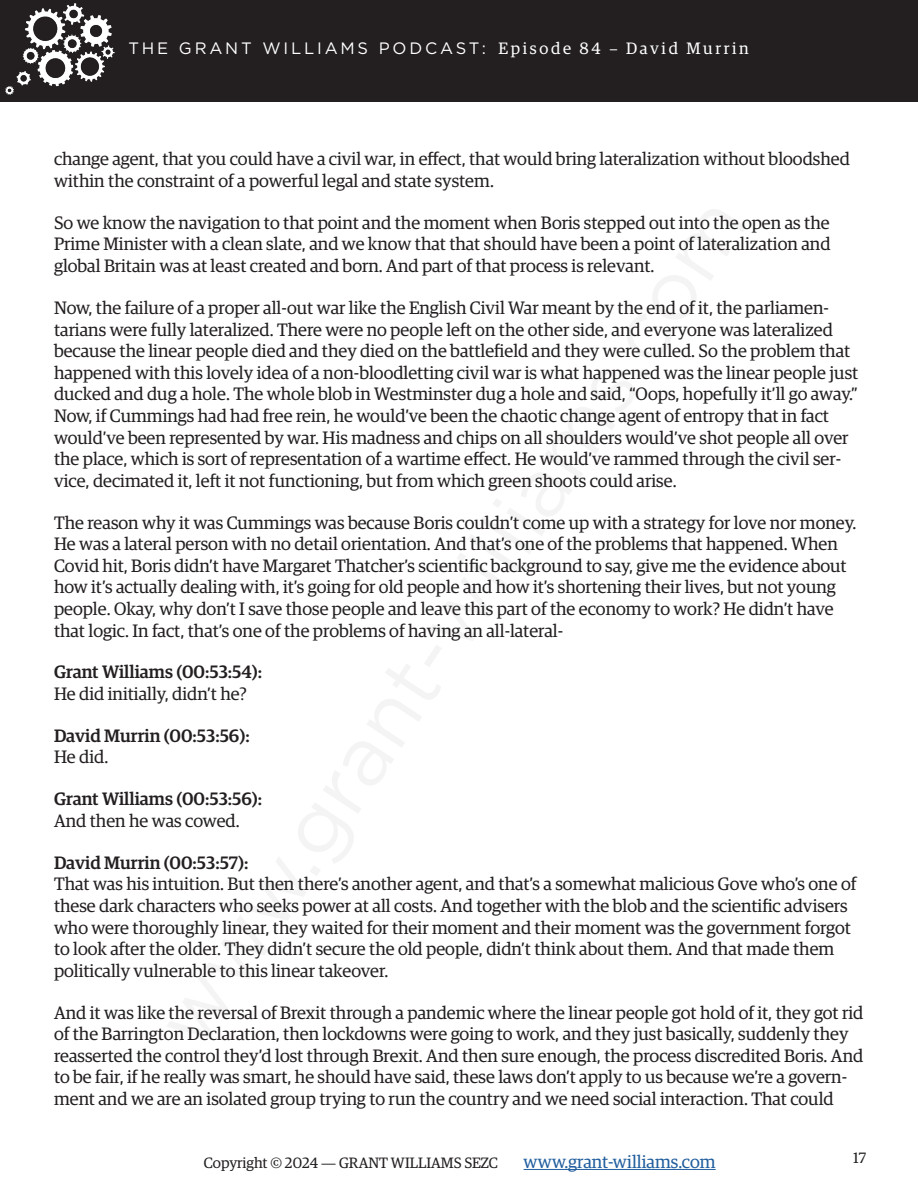
<style>
.page{position:relative;width:918px;height:1188px;background:#fff}
.page>*{position:absolute;margin:0;border:0;box-sizing:border-box;transform-origin:0 0}
.Body_Copy{font:18px/21.6px "Guardian Egyptian";color:#231f20}
.Speaker{font:500 18px "Guardian Egyptian";color:#231f20}
.t1{font:18px "Guardian Egyptian";color:#215e9e}
.t2{font:16.5px "Gotham";letter-spacing:.17em;color:#fff}
.t3{font:16.5px "Guardian Egyptian";letter-spacing:.16em;color:#fff}
.t4{font:15px "Guardian Egyptian";color:#231f20}
.s1{font-family:"Myriad Pro"}
</style>
<div class="page">
<hr style="left:524px;top:1169px;width:192px;height:1px;background:#215e9e">
<svg style="left:168px;top:209px;width:577px;height:828px"></svg>
<div style="left:0;top:0;width:918px;height:102px;background:#231f20"></div>
<img style="left:5px;top:4px;width:110px;height:91px">
<p class="t2" style="left:128px;top:38px;width:359px">THE GRANT WILLIAMS PODCAST:</p>
<p class="t3" style="left:499px;top:37px;width:252px">Episode 84 <span class="s1">–</span> David Murrin</p>
<p class="Body_Copy" style="left:54px;top:147px;width:797px">change agent, that you could have a civil war, in effect, that would bring lateralization without bloodshed within the constraint of a powerful legal and state system.</p>
<p class="Body_Copy" style="left:54px;top:211px;width:778px;text-align:justify">So we know the navigation to that point and the moment when Boris stepped out into the open as the Prime Minister with a clean slate, and we know that that should have been a point of lateralization and global Britain was at least created and born. And part of that process is relevant.</p>
<p class="Body_Copy" style="left:54px;top:296px;width:806px">Now, the failure of a proper all-out war like the English Civil War meant by the end of it, the parliamen&shy;tarians were fully lateralized. There were no people left on the other side, and everyone was lateralized because the linear people died and they died on the battlefield and they were culled. So the problem that happened with this lovely idea of a non-bloodletting civil war is what happened was the linear people just ducked and dug a hole. The whole blob in Westminster dug a hole and said, “Oops, hopefully it’ll go away.” Now, if Cummings had had free rein, he would’ve been the chaotic change agent of entropy that in fact would’ve been represented by war. His madness and chips on all shoulders would’ve shot people all over the place, which is sort of representation of a wartime effect. He would’ve rammed through the civil ser&shy;vice, decimated it, left it not functioning, but from which green shoots could arise.</p>
<p class="Body_Copy" style="left:54px;top:510px;width:804px">The reason why it was Cummings was because Boris couldn’t come up with a strategy for love nor money.<br>He was a lateral person with no detail orientation. And that’s one of the problems that happened. When Covid hit, Boris didn’t have Margaret Thatcher’s scientific background to say, give me the evidence about how it’s actually dealing with, it’s going for old people and how it’s shortening their lives, but not young people. Okay, why don’t I save those people and leave this part of the economy to work? He didn’t have that logic. In fact, that’s one of the problems of having an all-lateral-</p>
<p class="Speaker" style="left:54px;top:659px;width:210px">Grant Williams (00:53:54):</p>
<p class="Body_Copy" style="left:54px;top:682px;width:194px">He did initially, didn’t he?</p>
<p class="Speaker" style="left:54px;top:723px;width:197px">David Murrin (00:53:56):</p>
<p class="Body_Copy" style="left:54px;top:745px;width:56px">He did.</p>
<p class="Speaker" style="left:54px;top:786px;width:210px">Grant Williams (00:53:56):</p>
<p class="Body_Copy" style="left:54px;top:809px;width:187px">And then he was cowed.</p>
<p class="Speaker" style="left:54px;top:850px;width:196px">David Murrin (00:53:57):</p>
<p class="Body_Copy" style="left:54px;top:872px;width:804px">That was his intuition. But then there’s another agent, and that’s a somewhat malicious Gove who’s one of these dark characters who seeks power at all costs. And together with the blob and the scientific advisers who were thoroughly linear, they waited for their moment and their moment was the government forgot to look after the older. They didn’t secure the old people, didn’t think about them. And that made them politically vulnerable to this linear takeover.</p>
<p class="Body_Copy" style="left:54px;top:1000px;width:811px">And it was like the reversal of Brexit through a pandemic where the linear people got hold of it, they got rid of the Barrington Declaration, then lockdowns were going to work, and they just basically, suddenly they reasserted the control they’d lost through Brexit. And then sure enough, the process discredited Boris. And to be fair, if he really was smart, he should have said, these laws don’t apply to us because we’re a govern&shy;ment and we are an isolated group trying to run the country and we need social interaction. That could</p>
<p class="t4" style="left:204px;top:1152px;width:296px">Copyright © 2024 <span class="s1">—</span> GRANT WILLIAMS SEZC</p>
<p class="t1" style="left:524px;top:1149px;width:194px">www.grant-williams.com</p>
<p class="t4" style="left:853px;top:1148px;width:14px">17</p>
</div>
